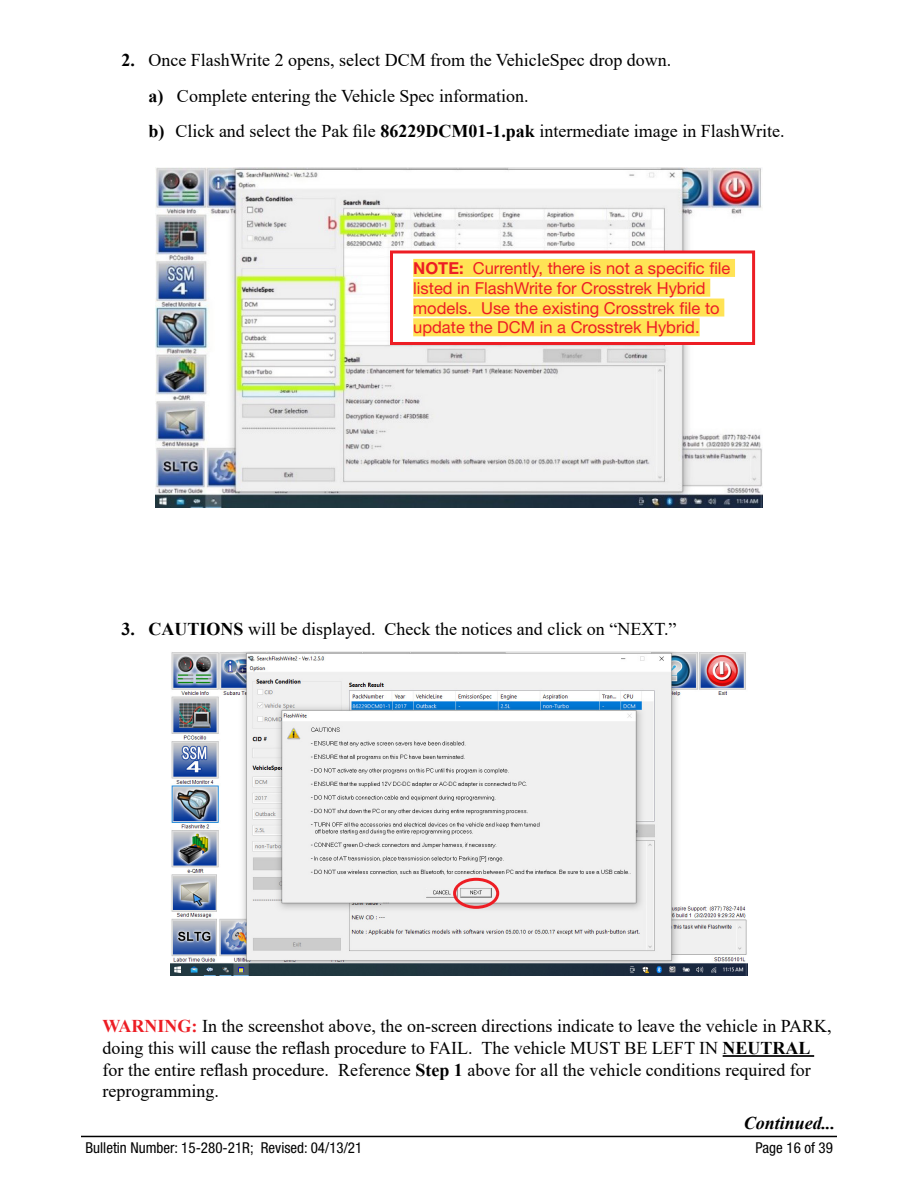
<style>
.page{position:relative;width:918px;height:1188px;background:#fff}
.page>*{position:absolute;margin:0;border:0;box-sizing:border-box;transform-origin:0 0}
.t1{font:18px/21.6px "Times New Roman";color:#000}
.t2{font:italic 700 18px "Times New Roman";color:#000}
.t3{font:16.5px/19.8px "Helvetica Neue LT Std";color:#ed1d24}
.t4{font:condensed 15px "Helvetica Neue LT Std";color:#000}
.s1{font-weight:700}
.s2{font-weight:700;color:#ed1d24}
</style>
<div class="page">
<hr style="left:81px;top:1136px;width:756px;height:1px;background:#000">
<hr style="left:723px;top:1055px;width:91px;height:2px;background:#000">
<img style="left:156px;top:167px;width:606px;height:341px">
<div style="left:392px;top:252px;width:362px;height:91px;background:#fff"></div>
<div style="left:413px;top:259px;width:322px;height:18px;background:#ffe355"></div>
<div style="left:413px;top:279px;width:297px;height:18px;background:#ffe355"></div>
<div style="left:413px;top:299px;width:311px;height:18px;background:#ffe355"></div>
<div style="left:413px;top:318px;width:287px;height:18px;background:#ffe355"></div>
<div style="left:390px;top:250px;width:365px;height:95px;border:3px solid #ed1d24"></div>
<img style="left:171px;top:652px;width:576px;height:324px">
<div style="left:453px;top:878px;width:46px;height:31px;border:3px solid #ed1d24;border-radius:50%"></div>
<p class="t1" style="left:148px;top:42px;width:638px;line-height:35.1px;text-indent:-27px"><span class="s1">2.</span> Once FlashWrite 2 opens, select DCM from the VehicleSpec drop down.<br><span class="s1">a)</span> Complete entering the Vehicle Spec information.<br><span class="s1">b)</span> Click and select the Pak file <span class="s1">86229DCM01-1.pak</span> intermediate image in FlashWrite.</p>
<p class="t3" style="left:413px;top:258px;width:319px"><span class="s1">NOTE:</span> Currently, there is not a specific file listed in FlashWrite for Crosstrek Hybrid models. Use the existing Crosstrek file to update the DCM in a Crosstrek Hybrid.</p>
<p class="t1" style="left:122px;top:617px;width:557px"><span class="s1">3. CAUTIONS</span> will be displayed. Check the notices and click on “NEXT.”</p>
<p class="t1" style="left:103px;top:1015px;width:731px"><span class="s2">WARNING:</span> In the screenshot above, the on-screen directions indicate to leave the vehicle in PARK, doing this will cause the reflash procedure to FAIL. The vehicle MUST BE LEFT IN <span class="s1">NEUTRAL </span>for the entire reflash procedure. Reference <span class="s1">Step 1</span> above for all the vehicle conditions required for reprogramming.</p>
<p class="t2" style="left:744px;top:1111px;width:93px">Continued...</p>
<p class="t4" style="left:86px;top:1138px;width:278px">Bulletin Number: 15-280-21R; Revised: 04/13/21</p>
<p class="t4" style="left:756px;top:1138px;width:79px">Page 16 of 39</p>
</div>
